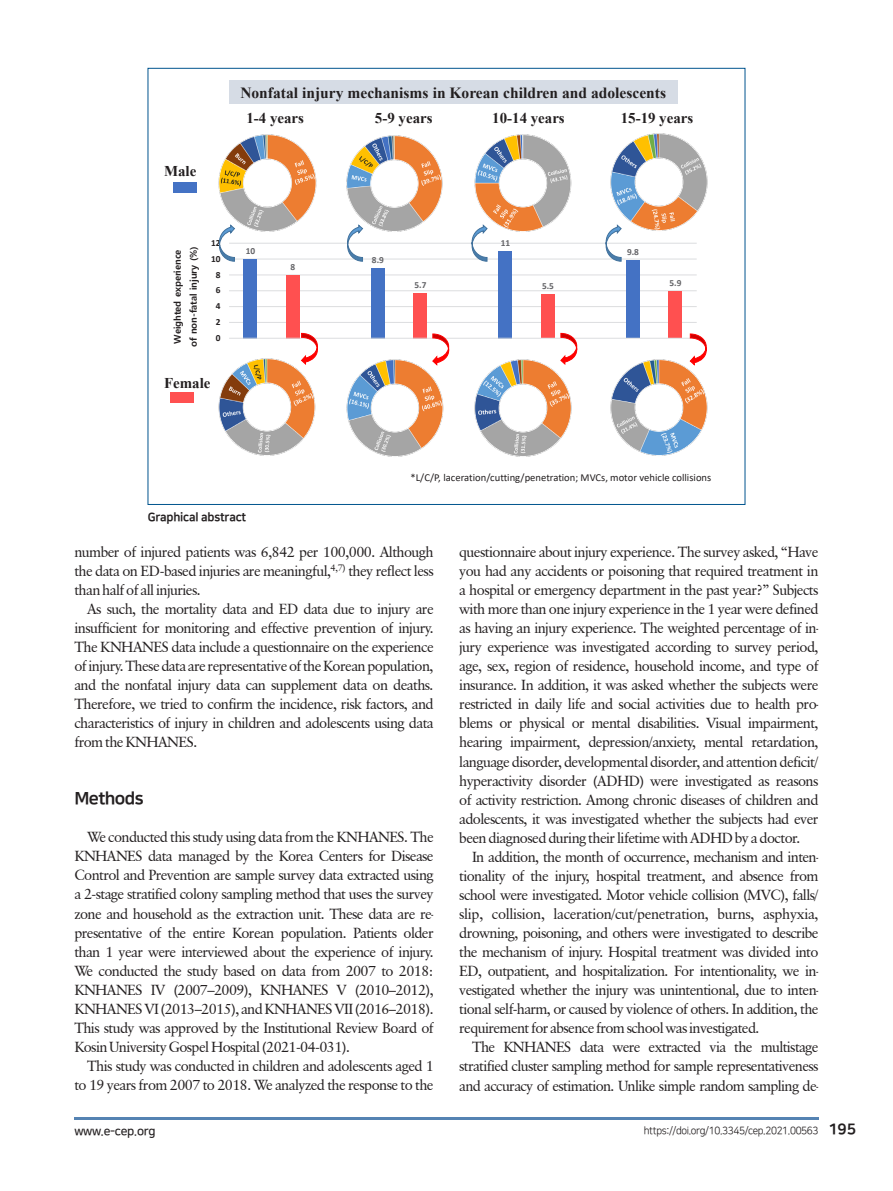
<style>
.page{position:relative;width:893px;height:1191px;background:#fff}
.page>*{position:absolute;margin:0;border:0;box-sizing:border-box;transform-origin:0 0}
.서론{font:17.25px "Nanum Square EB";letter-spacing:-.035em;color:#231f20}
.t1{font:700 15.45px "Times New Roman";color:#231f20}
.t2{font:15px "Nanum Square EB";color:#231f20}
.t3{font:700 14.85px "Times New Roman";color:#231f20}
.바탕글{font:14.55px/19px "Classical Garamond BT";letter-spacing:-.04em;color:#231f20;text-align:justify}
.표본문{font:12px "Nanum Square EB";letter-spacing:-.015em;color:#231f20;scale:.95 1}
.t4{font:12px "Nanum Square B";letter-spacing:-.025em;color:#231f20}
.t5{font:10.65px "Calibri";color:#231f20}
.꼬리말{font:10.5px "Nanum Square R";letter-spacing:-.035em;color:#231f20;scale:.95 1}
.t6{font:700 9.3px/16px "Malgun Gothic";color:#231f20;text-align:center}
.t7{font:700 9.3px "Calibri";color:#636366}
.t8{font:700 9.3px "Calibri";color:#231f20}
</style>
<div class="page">
<hr style="left:74px;top:1117px;width:745px;height:2px;background:#5583b3">
<hr style="left:229px;top:322px;width:468px;height:1px;background:#dcdddf">
<hr style="left:229px;top:306px;width:468px;height:1px;background:#dcdddf">
<hr style="left:229px;top:290px;width:468px;height:1px;background:#dcdddf">
<hr style="left:229px;top:275px;width:468px;height:1px;background:#dcdddf">
<hr style="left:229px;top:259px;width:468px;height:1px;background:#dcdddf">
<hr style="left:229px;top:243px;width:468px;height:1px;background:#dcdddf">
<div style="left:244px;top:259px;width:13px;height:79px;background:#4472c4"></div>
<div style="left:286px;top:275px;width:14px;height:63px;background:#ff5050"></div>
<div style="left:371px;top:268px;width:14px;height:70px;background:#4472c4"></div>
<div style="left:414px;top:293px;width:13px;height:45px;background:#ff5050"></div>
<div style="left:499px;top:251px;width:13px;height:87px;background:#4472c4"></div>
<div style="left:541px;top:295px;width:14px;height:43px;background:#ff5050"></div>
<div style="left:626px;top:261px;width:14px;height:77px;background:#4472c4"></div>
<div style="left:669px;top:291px;width:13px;height:47px;background:#ff5050"></div>
<hr style="left:229px;top:338px;width:468px;height:1px;background:#dcdddf">
<img style="left:188px;top:182px;width:116px;height:61px">
<svg style="left:219px;top:234px;width:16px;height:28px"></svg>
<svg style="left:301px;top:333px;width:17px;height:23px"></svg>
<img style="left:213px;top:134px;width:104px;height:100px">
<img style="left:346px;top:135px;width:97px;height:97px">
<img style="left:474px;top:134px;width:98px;height:98px">
<img style="left:610px;top:133px;width:98px;height:98px">
<img style="left:218px;top:356px;width:98px;height:100px">
<img style="left:346px;top:359px;width:98px;height:98px">
<img style="left:474px;top:359px;width:98px;height:98px">
<img style="left:610px;top:359px;width:98px;height:97px">
<div style="left:229px;top:81px;width:448px;height:23px;background:#d6dce5"></div>
<div style="left:170px;top:392px;width:23px;height:11px;background:#ff5050"></div>
<div style="left:173px;top:182px;width:23px;height:10px;background:#4472c4"></div>
<svg style="left:432px;top:333px;width:18px;height:33px"></svg>
<svg style="left:560px;top:333px;width:18px;height:32px"></svg>
<svg style="left:689px;top:333px;width:18px;height:33px"></svg>
<svg style="left:347px;top:224px;width:16px;height:38px"></svg>
<svg style="left:471px;top:224px;width:17px;height:38px"></svg>
<svg style="left:605px;top:224px;width:17px;height:38px"></svg>
<p class="t1" style="left:240px;top:82px;width:427px">Nonfatal injury mechanisms in Korean children and adolescents</p>
<p class="t3" style="left:164px;top:160px;width:34px">Male</p>
<p class="t6" style="left:169px;top:346px;width:102px;rotate:-90deg">Weighted experience of non-fatal injury (%)</p>
<p class="t8" style="left:211px;top:236px;width:11px">12</p>
<p class="t8" style="left:211px;top:252px;width:11px">10</p>
<p class="t8" style="left:216px;top:268px;width:6px">8</p>
<p class="t8" style="left:216px;top:284px;width:6px">6</p>
<p class="t8" style="left:216px;top:300px;width:6px">4</p>
<p class="t8" style="left:216px;top:315px;width:6px">2</p>
<p class="t8" style="left:216px;top:331px;width:6px">0</p>
<p class="t3" style="left:164px;top:372px;width:48px">Female</p>
<p class="t3" style="left:246px;top:108px;width:59px">1-4 years</p>
<p class="t3" style="left:375px;top:108px;width:59px">5-9 years</p>
<p class="t3" style="left:492px;top:108px;width:74px">10-14 years</p>
<p class="t3" style="left:621px;top:108px;width:74px">15-19 years</p>
<p class="t7" style="left:246px;top:244px;width:11px">10</p>
<p class="t7" style="left:290px;top:260px;width:6px">8</p>
<p class="t7" style="left:372px;top:253px;width:13px">8.9</p>
<p class="t7" style="left:414px;top:278px;width:13px">5.7</p>
<p class="t7" style="left:501px;top:236px;width:11px">11</p>
<p class="t7" style="left:542px;top:280px;width:13px">5.5</p>
<p class="t7" style="left:627px;top:246px;width:13px">9.8</p>
<p class="t7" style="left:670px;top:277px;width:13px">5.9</p>
<p class="t5" style="left:410px;top:470px;width:302px">*L/C/P, laceration/cutting/penetration; MVCs, motor vehicle collisions</p>
<p class="표본문" style="left:148px;top:511px;width:105px">Graphical abstract</p>
<p class="바탕글" style="left:74px;top:542px;width:361px">number of injured patients was 6,842 per 100,000. Although the data on ED-based injuries are meaningful,<sup>4,7)</sup> they reflect less than half of all injuries.</p>
<p class="바탕글" style="left:74px;top:599px;width:361px;text-indent:13px">As such, the mortality data and ED data due to injury are insufficient for monitoring and effective prevention of injury.<br>The KNHANES data include a questionnaire on the experience of injury. These data are representative of the Korean population, and the nonfatal injury data can supplement data on deaths.<br>Therefore, we tried to confirm the incidence, risk factors, and characteristics of injury in children and adolescents using data from the KNHANES.</p>
<p class="서론" style="left:74px;top:789px;width:71px">Methods</p>
<p class="바탕글" style="left:74px;top:827px;width:361px;text-indent:13px">We conducted this study using data from the KNHANES. The KNHANES data managed by the Korea Centers for Disease Control and Prevention are sample survey data extracted using a 2-stage stratified colony sampling method that uses the survey zone and household as the extraction unit. These data are re&shy;presentative of the entire Korean population. Patients older than 1 year were interviewed about the experience of injury.<br>We conducted the study based on data from 2007 to 2018:<br>KNHANES IV (2007–2009), KNHANES V (2010–2012), KNHANES VI (2013–2015), and KNHANES VII (2016–2018).<br>This study was approved by the Institutional Review Board of Kosin University Gospel Hospital (2021-04-031).</p>
<p class="바탕글" style="left:74px;top:1056px;width:361px;text-align:right">This study was conducted in children and adolescents aged 1 to 19 years from 2007 to 2018. We analyzed the response to the</p>
<p class="바탕글" style="left:459px;top:542px;width:361px">questionnaire about injury experience. The survey asked, “Have you had any accidents or poisoning that required treatment in a hospital or emergency department in the past year?” Subjects with more than one injury experience in the 1 year were defined as having an injury experience. The weighted percentage of in&shy;jury experience was investigated according to survey period, age, sex, region of residence, household income, and type of insurance. In addition, it was asked whether the subjects were restricted in daily life and social activities due to health pro&shy;blems or physical or mental disabilities. Visual impairment, hearing impairment, depression/anxiety, mental retardation, language disorder, developmental disorder, and attention deficit/ hyperactivity disorder (ADHD) were investigated as reasons of activity restriction. Among chronic diseases of children and adolescents, it was investigated whether the subjects had ever been diagnosed during their lifetime with ADHD by a doctor.</p>
<p class="바탕글" style="left:459px;top:847px;width:361px;text-indent:13px">In addition, the month of occurrence, mechanism and inten&shy;tionality of the injury, hospital treatment, and absence from school were investigated. Motor vehicle collision (MVC), falls/ slip, collision, laceration/cut/penetration, burns, asphyxia, drowning, poisoning, and others were investigated to describe the mechanism of injury. Hospital treatment was divided into ED, outpatient, and hospitalization. For intentionality, we in&shy;vestigated whether the injury was unintentional, due to inten&shy;tional self-harm, or caused by violence of others. In addition, the requirement for absence from school was investigated.</p>
<p class="바탕글" style="left:459px;top:1037px;width:361px;text-indent:13px">The KNHANES data were extracted via the multistage stratified cluster sampling method for sample representativeness and accuracy of estimation. Unlike simple random sampling de-</p>
<p class="t4" style="left:74px;top:1124px;width:83px">www.e-cep.org</p>
<p class="꼬리말" style="left:644px;top:1125px;width:185px">https://doi.org/10.3345/cep.2021.00563</p>
<p class="t2" style="left:828px;top:1120px;width:29px">195</p>
</div>
